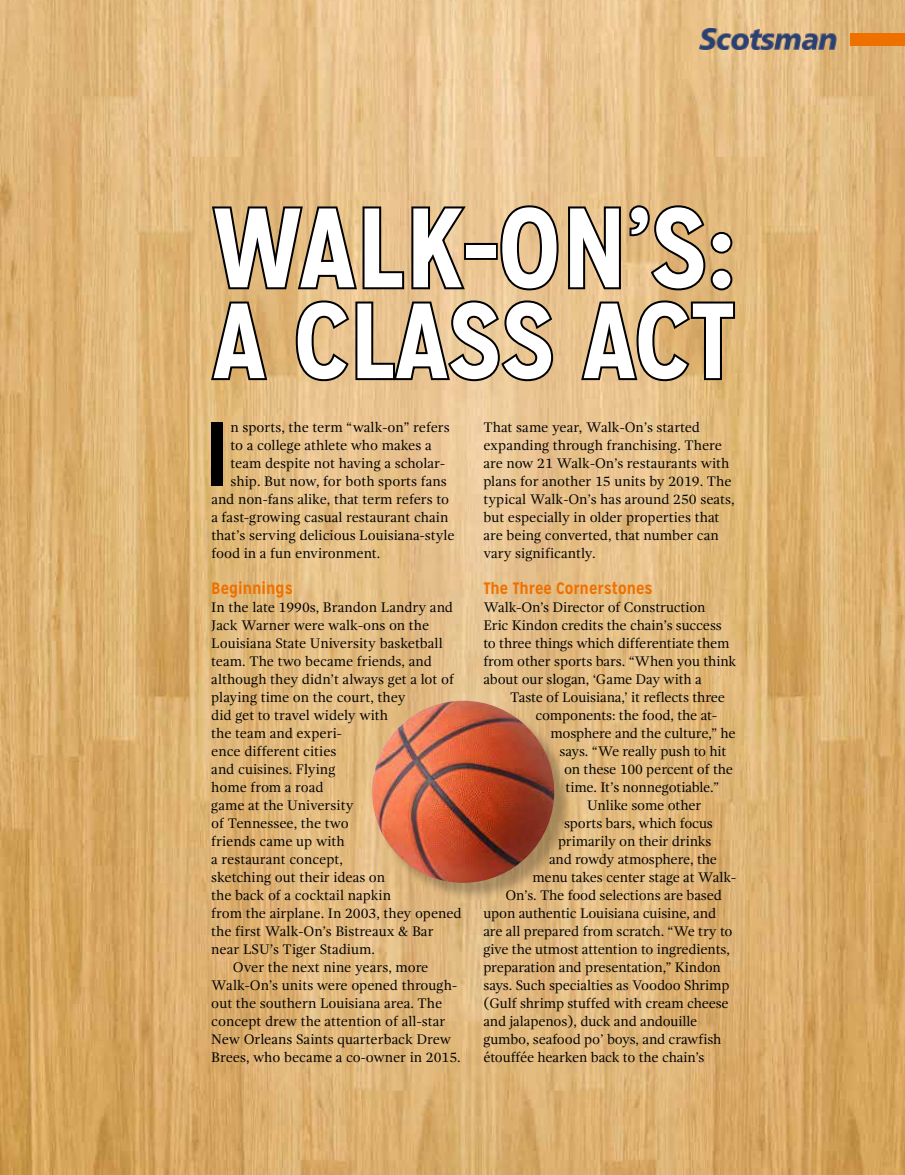
<style>
.page{position:relative;width:905px;height:1175px;background:#fff}
.page>*{position:absolute;margin:0;border:0;box-sizing:border-box;transform-origin:0 0}
.t1{font:700 112.5px "Mission Gothic";color:#fff}
.t2{font:700 106.5px "Mission Gothic";color:#fff}
.t3{font:700 91.35px "Mission Gothic";color:#000}
.t4{font:700 16.5px "Mission Gothic";color:#ee7100}
.t5{font:14.25px/18px "Gandhi Serif";letter-spacing:-.01em;color:#000}
</style>
<div class="page">
<img style="left:0;top:0;width:904px;height:1174px">
<img style="left:699px;top:29px;width:137px;height:20px">
<svg style="left:209px;top:204px;width:260px;height:88px"></svg>
<div style="left:464px;top:243px;width:34px;height:17px;border:4px solid #000"></div>
<svg style="left:498px;top:203px;width:62px;height:89px"></svg>
<svg style="left:566px;top:203px;width:168px;height:89px"></svg>
<svg style="left:208px;top:299px;width:61px;height:84px"></svg>
<svg style="left:294px;top:298px;width:261px;height:85px"></svg>
<svg style="left:578px;top:298px;width:159px;height:85px"></svg>
<div style="left:374px;top:703px;width:198px;height:198px;background:#000;opacity:.25"></div>
<img style="left:372px;top:700px;width:182px;height:182px;border-radius:91px">
<div style="left:850px;top:33px;width:54px;height:13px;background:#ee7100"></div>
<h1 class="t1" style="left:213px;top:177px;width:524px">WALK-ON’S:</h1>
<h2 class="t2" style="left:212px;top:274px;width:525px">A CLASS ACT</h2>
<h3 class="t3" style="left:204px;top:397px;width:28px">I</h3>
<p class="t5" style="left:230px;top:418px;width:221px">n sports, the term “walk-on” refers</p>
<p class="t5" style="left:230px;top:436px;width:203px">to a college athlete who makes a</p>
<p class="t5" style="left:230px;top:454px;width:216px">team despite not having a scholar-</p>
<p class="t5" style="left:230px;top:472px;width:218px">ship. But now, for both sports fans</p>
<p class="t5" style="left:211px;top:490px;width:239px">and non-fans alike, that term refers to</p>
<p class="t5" style="left:211px;top:508px;width:238px">a fast-growing casual restaurant chain</p>
<p class="t5" style="left:211px;top:526px;width:245px">that’s serving delicious Louisiana-style</p>
<p class="t5" style="left:211px;top:544px;width:171px">food in a fun environment.</p>
<p class="t4" style="left:211px;top:578px;width:83px">Beginnings</p>
<p class="t5" style="left:211px;top:598px;width:243px">In the late 1990s, Brandon Landry and</p>
<p class="t5" style="left:211px;top:616px;width:219px">Jack Warner were walk-ons on the</p>
<p class="t5" style="left:211px;top:634px;width:233px">Louisiana State University basketball</p>
<p class="t5" style="left:211px;top:652px;width:222px">team. The two became friends, and</p>
<p class="t5" style="left:211px;top:670px;width:244px">although they didn’t always get a lot of</p>
<p class="t5" style="left:211px;top:688px;width:196px">playing time on the court, they</p>
<p class="t5" style="left:211px;top:706px;width:178px">did get to travel widely with</p>
<p class="t5" style="left:211px;top:724px;width:132px">the team and experi-</p>
<p class="t5" style="left:211px;top:742px;width:127px">ence different cities</p>
<p class="t5" style="left:211px;top:760px;width:126px">and cuisines. Flying</p>
<p class="t5" style="left:211px;top:778px;width:114px">home from a road</p>
<p class="t5" style="left:211px;top:796px;width:144px">game at the University</p>
<p class="t5" style="left:211px;top:814px;width:139px">of Tennessee, the two</p>
<p class="t5" style="left:211px;top:832px;width:135px">friends came up with</p>
<p class="t5" style="left:211px;top:850px;width:133px">a restaurant concept,</p>
<p class="t5" style="left:211px;top:868px;width:175px">sketching out their ideas on</p>
<p class="t5" style="left:211px;top:886px;width:181px">the back of a cocktail napkin</p>
<p class="t5" style="left:211px;top:904px;width:252px">from the airplane. In 2003, they opened</p>
<p class="t5" style="left:211px;top:922px;width:224px">the first Walk-On’s Bistreaux &amp; Bar</p>
<p class="t5" style="left:211px;top:940px;width:165px">near LSU’s Tiger Stadium.</p>
<p class="t5" style="left:233px;top:958px;width:197px">Over the next nine years, more</p>
<p class="t5" style="left:211px;top:976px;width:247px">Walk-On’s units were opened through-</p>
<p class="t5" style="left:211px;top:994px;width:232px">out the southern Louisiana area. The</p>
<p class="t5" style="left:211px;top:1012px;width:235px">concept drew the attention of all-star</p>
<p class="t5" style="left:211px;top:1030px;width:241px">New Orleans Saints quarterback Drew</p>
<p class="t5" style="left:211px;top:1048px;width:251px">Brees, who became a co-owner in 2015.</p>
<p class="t5" style="left:483px;top:418px;width:253px">That same year, Walk-On’s started expanding through franchising. There are now 21 Walk-On’s restaurants with plans for another 15 units by 2019. The typical Walk-On’s has around 250 seats, but especially in older properties that are being converted, that number can vary significantly.</p>
<p class="t4" style="left:483px;top:578px;width:171px">The Three Cornerstones</p>
<p class="t5" style="left:483px;top:598px;width:254px">Walk-On’s Director of Construction<br>Eric Kindon credits the chain’s success to three things which differentiate them from other sports bars. “When you think about our slogan, ‘Game Day with a</p>
<p class="t5" style="left:510px;top:688px;width:216px">Taste of Louisiana,’ it reflects three</p>
<p class="t5" style="left:535px;top:706px;width:183px">components: the food, the at-</p>
<p class="t5" style="left:550px;top:724px;width:187px">mosphere and the culture,” he</p>
<p class="t5" style="left:559px;top:742px;width:168px">says. “We really push to hit</p>
<p class="t5" style="left:564px;top:760px;width:170px">on these 100 percent of the</p>
<p class="t5" style="left:565px;top:778px;width:155px">time. It’s nonnegotiable.”</p>
<p class="t5" style="left:587px;top:796px;width:116px">Unlike some other</p>
<p class="t5" style="left:564px;top:814px;width:150px">sports bars, which focus</p>
<p class="t5" style="left:558px;top:832px;width:155px">primarily on their drinks</p>
<p class="t5" style="left:549px;top:850px;width:169px">and rowdy atmosphere, the</p>
<p class="t5" style="left:532px;top:868px;width:205px">menu takes center stage at Walk-</p>
<p class="t5" style="left:505px;top:886px;width:218px">On’s. The food selections are based</p>
<p class="t5" style="left:483px;top:904px;width:234px">upon authentic Louisiana cuisine, and</p>
<p class="t5" style="left:483px;top:922px;width:251px">are all prepared from scratch. “We try to</p>
<p class="t5" style="left:483px;top:940px;width:248px">give the utmost attention to ingredients,</p>
<p class="t5" style="left:483px;top:958px;width:239px">preparation and presentation,” Kindon</p>
<p class="t5" style="left:483px;top:976px;width:248px">says. Such specialties as Voodoo Shrimp</p>
<p class="t5" style="left:483px;top:994px;width:247px">(Gulf shrimp stuffed with cream cheese</p>
<p class="t5" style="left:483px;top:1012px;width:215px">and jalapenos), duck and andouille</p>
<p class="t5" style="left:483px;top:1030px;width:239px">gumbo, seafood po’ boys, and crawfish</p>
<p class="t5" style="left:483px;top:1048px;width:223px">étouffée hearken back to the chain’s</p>
</div>
